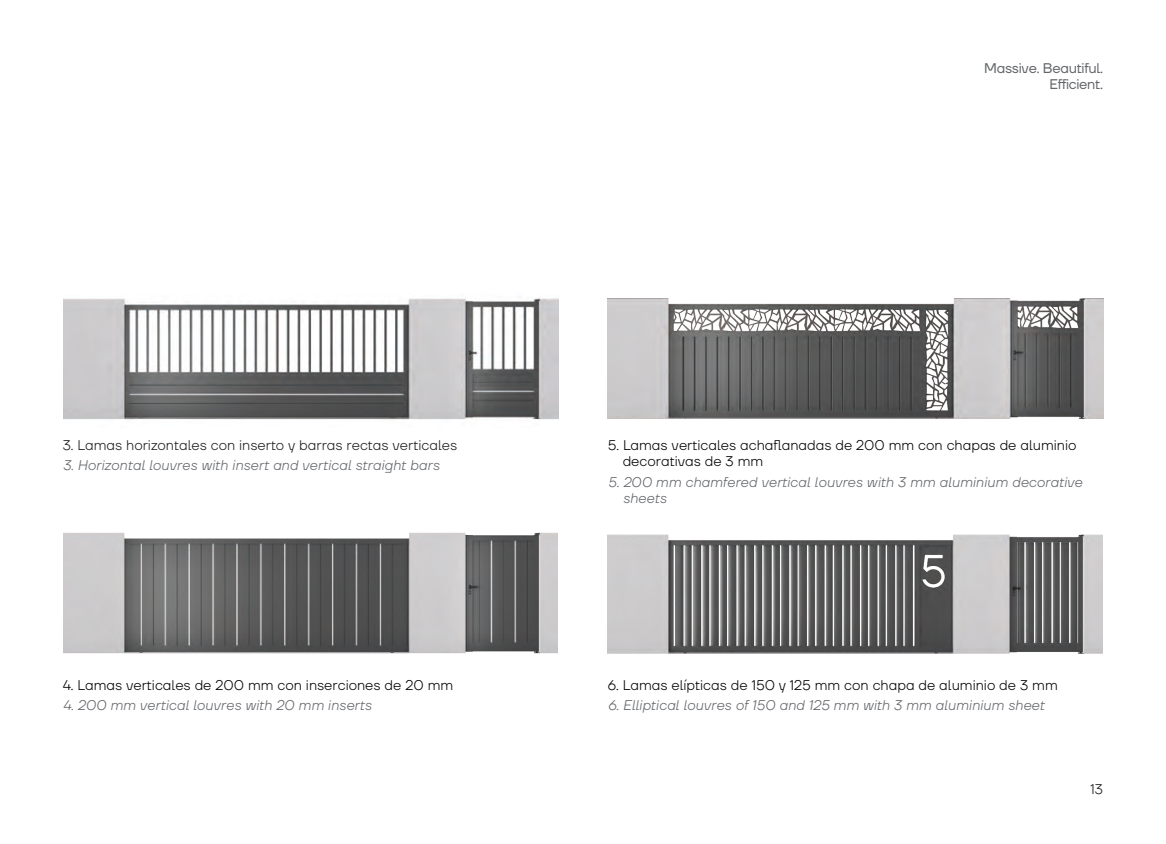
<style>
.page{position:relative;width:1166px;height:844px;background:#fff}
.page>*{position:absolute;margin:0;border:0;box-sizing:border-box;transform-origin:0 0}
.t1{font:italic 300 14px/16.8px "TT Firs Neue";color:#64666b}
.t2{font:300 14px/16.8px "TT Firs Neue";color:#020203}
.t3{font:300 14px "TT Firs Neue";color:#1d1d1b}
.t4{font:14px/16.8px "TT Firs Neue";letter-spacing:-.02em;color:#64666b;text-align:right}
</style>
<div class="page">
<img style="left:63px;top:298px;width:495px;height:123px">
<img style="left:63px;top:532px;width:495px;height:122px">
<img style="left:608px;top:298px;width:495px;height:121px">
<img style="left:608px;top:534px;width:495px;height:120px">
<p class="t3" style="left:63px;top:435px;width:396px">3. Lamas horizontales con inserto y barras rectas verticales</p>
<p class="t1" style="left:63px;top:456px;width:378px">3. Horizontal louvres with insert and vertical straight bars</p>
<p class="t2" style="left:63px;top:676px;width:392px">4. Lamas verticales de 200 mm con inserciones de 20 mm</p>
<p class="t1" style="left:63px;top:696px;width:310px">4. 200 mm vertical louvres with 20 mm inserts</p>
<p class="t4" style="left:984px;top:59px;width:120px">Massive. Beautiful.<br>Efficient.</p>
<p class="t2" style="left:623px;top:435px;width:455px;text-indent:-15px">5. Lamas verticales achaflanadas de 200 mm con chapas de aluminio decorativas de 3 mm</p>
<p class="t1" style="left:623px;top:473px;width:461px;text-indent:-15px">5. 200 mm chamfered vertical louvres with 3 mm aluminium decorative sheets</p>
<p class="t2" style="left:608px;top:676px;width:451px">6. Lamas elípticas de 150 y 125 mm con chapa de aluminio de 3 mm</p>
<p class="t1" style="left:608px;top:696px;width:438px">6. Elliptical louvres of 150 and 125 mm with 3 mm aluminium sheet</p>
<p class="t3" style="left:1090px;top:779px;width:14px">13</p>
</div>
